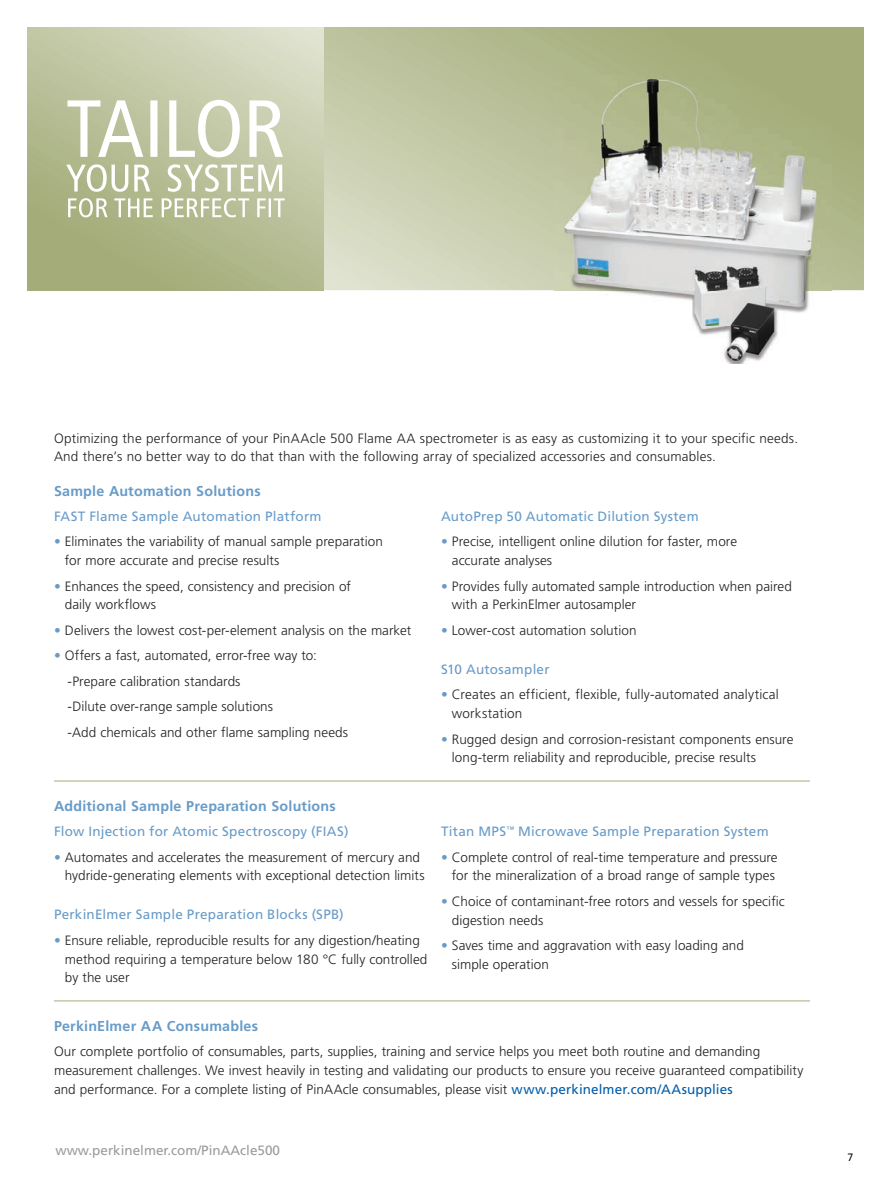
<style>
.page{position:relative;width:891px;height:1188px;background:#fff}
.page>*{position:absolute;margin:0;border:0;box-sizing:border-box;transform-origin:0 0}
.t1{font:700 14.25px "Frutiger";letter-spacing:.02em;color:#689bc8}
.t2{font:300 13.5px/18.8px "Frutiger";letter-spacing:.005em;color:#231f20}
.t3{font:13.5px "Frutiger";letter-spacing:.015em;color:#689bc8}
.t4{font:13.5px "Frutiger";color:#999b9e}
.t5{font:300 10.5px "Frutiger";color:#231f20}
.s1{color:#689bc8}
.s2{font-weight:400;color:#015dab}
</style>
<div class="page">
<svg style="left:27px;top:27px;width:297px;height:263px;background:#bbc19b"></svg>
<svg style="left:324px;top:27px;width:540px;height:263px;background:#bdc49f"></svg>
<svg style="left:68px;top:198px;width:217px;height:19px"></svg>
<svg style="left:66px;top:164px;width:216px;height:28px"></svg>
<svg style="left:67px;top:100px;width:216px;height:57px"></svg>
<img style="left:554px;top:75px;width:278px;height:288px">
<hr style="left:54px;top:781px;width:756px;height:1px;background:#a4ad7a">
<hr style="left:54px;top:1001px;width:756px;height:1px;background:#a4ad7a">
<p class="t2" style="left:54px;top:429px;width:746px">Optimizing the performance of your PinAAcle 500 Flame AA spectrometer is as easy as customizing it to your specific needs.<br>And there’s no better way to do that than with the following array of specialized accessories and consumables.</p>
<p class="t1" style="left:54px;top:482px;width:208px">Sample Automation Solutions</p>
<p class="t3" style="left:54px;top:508px;width:269px">FAST Flame Sample Automation Platform</p>
<p class="t2" style="left:65px;top:532px;width:320px;text-indent:-11px"><span class="s1">•</span> Eliminates the variability of manual sample preparation for more accurate and precise results</p>
<p class="t2" style="left:65px;top:577px;width:288px;text-indent:-11px"><span class="s1">•</span> Enhances the speed, consistency and precision of daily workflows</p>
<p class="t2" style="left:54px;top:621px;width:359px"><span class="s1">•</span> Delivers the lowest cost-per-element analysis on the market</p>
<p class="t2" style="left:68px;top:643px;width:282px;line-height:25.5px;text-indent:-14px"><span class="s1">•</span> Offers a fast, automated, error-free way to: -Prepare calibration standards<br>-Dilute over-range sample solutions<br>-Add chemicals and other flame sampling needs</p>
<p class="t1" style="left:54px;top:797px;width:283px">Additional Sample Preparation Solutions</p>
<p class="t3" style="left:54px;top:823px;width:296px">Flow Injection for Atomic Spectroscopy (FIAS)</p>
<p class="t2" style="left:65px;top:847px;width:361px;text-indent:-11px"><span class="s1">•</span> Automates and accelerates the measurement of mercury and hydride-generating elements with exceptional detection limits</p>
<p class="t3" style="left:54px;top:907px;width:291px">PerkinElmer Sample Preparation Blocks (SPB)</p>
<p class="t2" style="left:65px;top:931px;width:364px;text-indent:-11px"><span class="s1">•</span> Ensure reliable, reproducible results for any digestion/heating method requiring a temperature below 180 °C fully controlled by the user</p>
<p class="t1" style="left:54px;top:1017px;width:206px">PerkinElmer AA Consumables</p>
<p class="t3" style="left:441px;top:508px;width:259px">AutoPrep 50 Automatic Dilution System</p>
<p class="t2" style="left:452px;top:532px;width:287px;text-indent:-11px"><span class="s1">•</span> Precise, intelligent online dilution for faster, more accurate analyses</p>
<p class="t2" style="left:452px;top:577px;width:342px;text-indent:-11px"><span class="s1">•</span> Provides fully automated sample introduction when paired with a PerkinElmer autosampler</p>
<p class="t2" style="left:441px;top:621px;width:197px"><span class="s1">•</span> Lower-cost automation solution</p>
<p class="t3" style="left:441px;top:661px;width:110px">S10 Autosampler</p>
<p class="t2" style="left:452px;top:685px;width:328px;text-indent:-11px"><span class="s1">•</span> Creates an efficient, flexible, fully-automated analytical workstation</p>
<p class="t2" style="left:452px;top:730px;width:343px;text-indent:-11px"><span class="s1">•</span> Rugged design and corrosion-resistant components ensure long-term reliability and reproducible, precise results</p>
<p class="t3" style="left:441px;top:823px;width:329px">Titan MPS<sup>™</sup> Microwave Sample Preparation System</p>
<p class="t2" style="left:441px;top:847px;width:338px;text-align:right"><span class="s1">•</span> Complete control of real-time temperature and pressure for the mineralization of a broad range of sample types</p>
<p class="t2" style="left:452px;top:892px;width:335px;text-indent:-11px"><span class="s1">•</span> Choice of contaminant-free rotors and vessels for specific digestion needs</p>
<p class="t2" style="left:452px;top:936px;width:293px;text-indent:-11px"><span class="s1">•</span> Saves time and aggravation with easy loading and simple operation</p>
<p class="t2" style="left:54px;top:1042px;width:751px">Our complete portfolio of consumables, parts, supplies, training and service helps you meet both routine and demanding measurement challenges. We invest heavily in testing and validating our products to ensure you receive guaranteed compatibility and performance. For a complete listing of PinAAcle consumables, please visit <span class="s2">www.perkinelmer.com/AAsupplies</span></p>
<p class="t4" style="left:56px;top:1142px;width:226px">www.perkinelmer.com/PinAAcle500</p>
<p class="t5" style="left:848px;top:1151px;width:7px">7</p>
</div>
